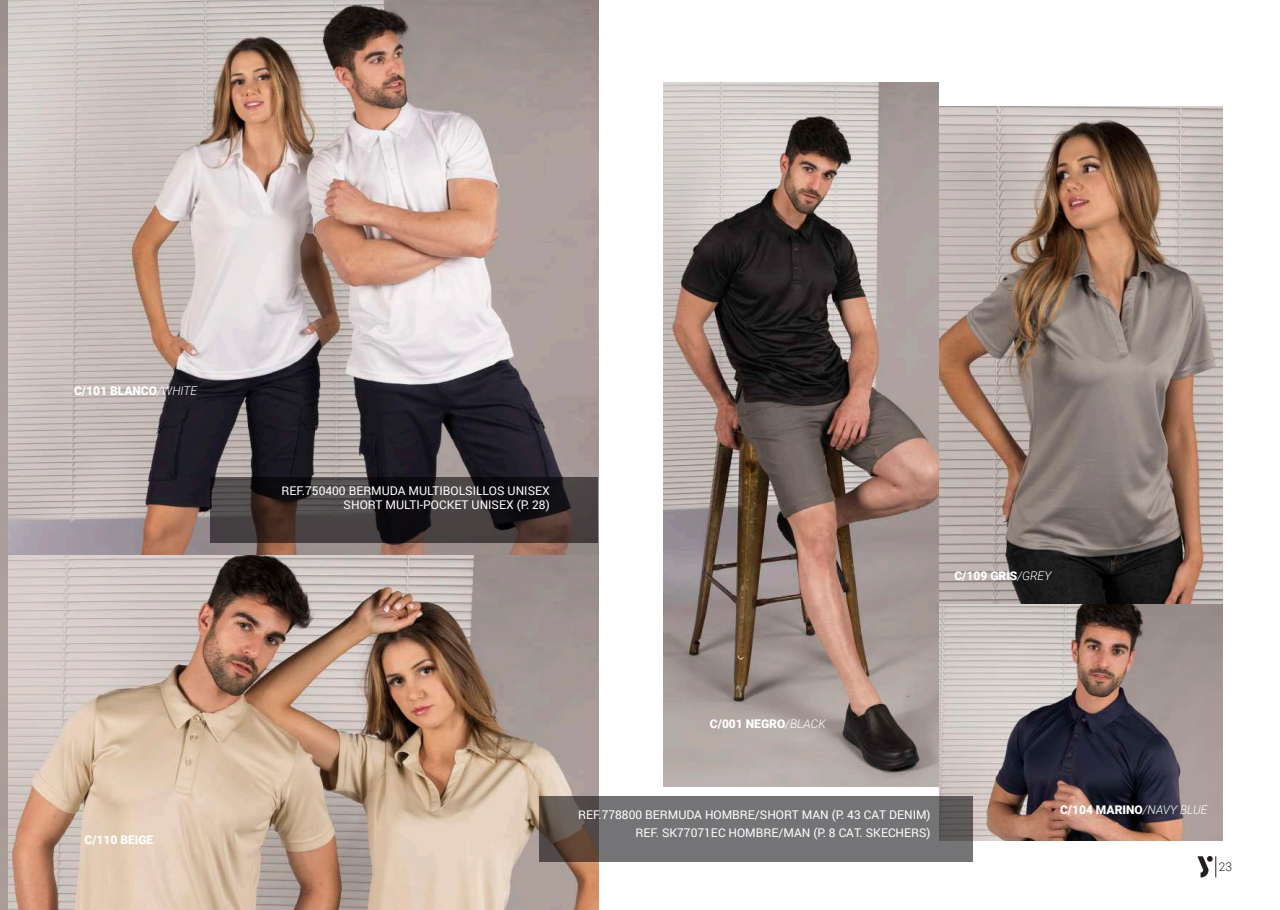
<style>
.page{position:relative;width:1280px;height:910px;background:#fff}
.page>*{position:absolute;margin:0;border:0;box-sizing:border-box;transform-origin:0 0}
.t1{font:12px/14.4px "Roboto";color:#fff;text-align:right}
.t2{font:900 12px "Roboto";color:#fff}
.t3{font:300 12px "Roboto";color:#231f20}
.s1{font-weight:300;font-style:italic}
</style>
<div class="page">
<img style="left:0;top:0;width:598px;height:910px">
<svg style="left:1197px;top:856px;width:19px;height:21px"></svg>
<img style="left:939px;top:107px;width:284px;height:733px">
<img style="left:663px;top:82px;width:275px;height:704px">
<svg style="left:539px;top:797px;width:433px;height:65px;background:#6f6d6e"></svg>
<svg style="left:210px;top:477px;width:388px;height:66px;background:#352e2f"></svg>
<p class="t2" style="left:74px;top:382px;width:125px">C/101 BLANCO<span class="s1">/WHITE</span></p>
<p class="t2" style="left:84px;top:831px;width:70px">C/110 BEIGE</p>
<p class="t1" style="left:282px;top:483px;width:270px">REF.750400 BERMUDA MULTIBOLSILLOS UNISEX<br>SHORT MULTI-POCKET UNISEX (P. 28)</p>
<p class="t2" style="left:954px;top:567px;width:98px">C/109 GRIS<span class="s1">/GREY</span></p>
<p class="t2" style="left:710px;top:715px;width:117px">C/001 NEGRO<span class="s1">/BLACK</span></p>
<p class="t1" style="left:578px;top:807px;width:354px">REF.778800 BERMUDA HOMBRE/SHORT MAN (P. 43 CAT DENIM)</p>
<p class="t1" style="left:635px;top:825px;width:297px">REF. SK77071EC HOMBRE/MAN (P. 8 CAT. SKECHERS)</p>
<p class="t2" style="left:1060px;top:801px;width:149px">C/104 MARINO<span class="s1">/NAVY BLUE</span></p>
<p class="t3" style="left:1219px;top:859px;width:15px">23</p>
</div>
